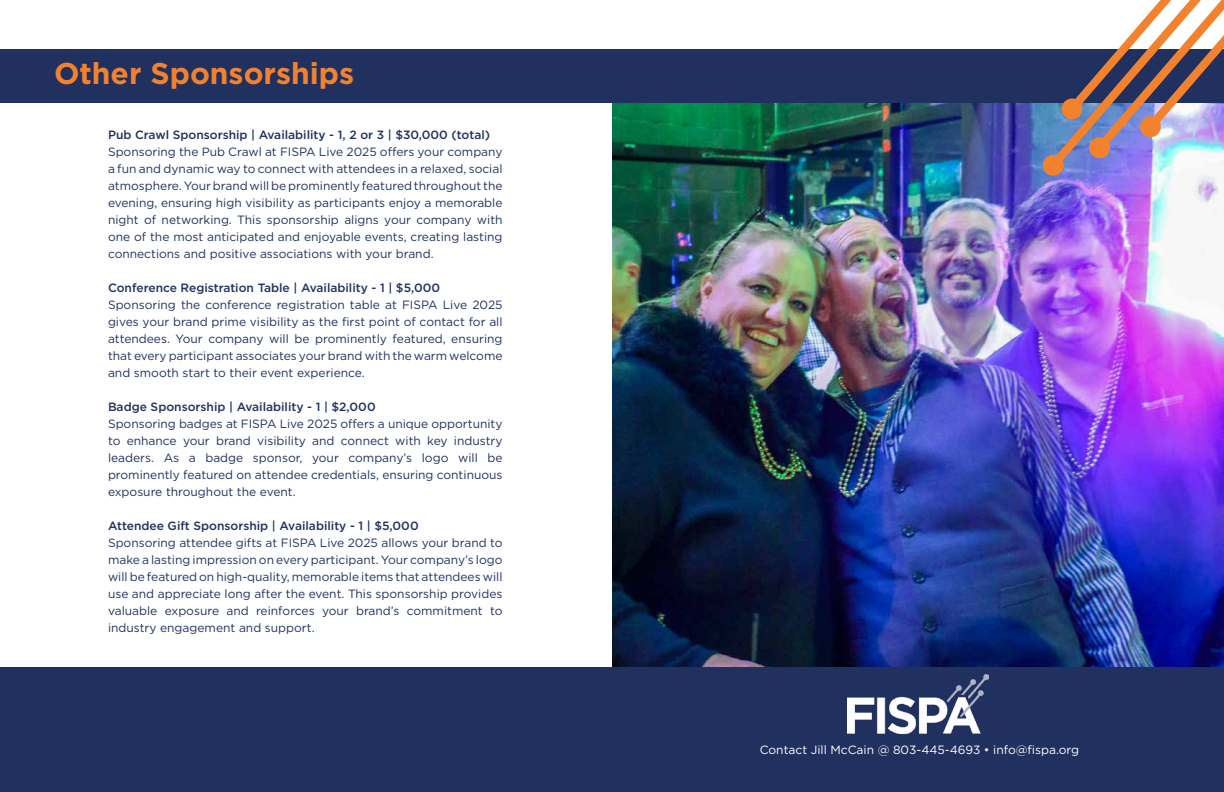
<style>
.page{position:relative;width:1224px;height:792px;background:#fff}
.page>*{position:absolute;margin:0;border:0;box-sizing:border-box;transform-origin:0 0}
.t1{font:700 30px "Gotham";color:#f2822e}
.t2{font:12px/17px "Gotham";color:#21305f;text-align:justify}
.t3{font:500 12px "Gotham";color:#21305f}
.t4{font:12px "Gotham";color:#fff}
</style>
<div class="page">
<img style="left:612px;top:102px;width:612px;height:565px">
<div style="left:0;top:49px;width:612px;height:53px;background:#20305f"></div>
<div style="left:612px;top:49px;width:612px;height:53px;background:#20305f"></div>
<svg style="left:1041px;top:0;width:183px;height:177px"></svg>
<div style="left:0;top:667px;width:612px;height:125px;background:#20305f"></div>
<div style="left:612px;top:667px;width:612px;height:125px;background:#20305f"></div>
<img style="left:847px;top:675px;width:142px;height:59px">
<h1 class="t1" style="left:54px;top:54px;width:302px">Other Sponsorships</h1>
<p class="t3" style="left:108px;top:127px;width:384px">Pub Crawl Sponsorship | Availability - 1, 2 or 3 | $30,000 (total)</p>
<p class="t2" style="left:108px;top:143px;width:396px">Sponsoring the Pub Crawl at FISPA Live 2025 offers your company a fun and dynamic way to connect with attendees in a relaxed, social atmosphere. Your brand will be prominently featured throughout the evening, ensuring high visibility as participants enjoy a memorable night of networking. This sponsorship aligns your company with one of the most anticipated and enjoyable events, creating lasting connections and positive associations with your brand.</p>
<p class="t3" style="left:108px;top:280px;width:334px">Conference Registration Table | Availability - 1 | $5,000</p>
<p class="t2" style="left:108px;top:296px;width:396px">Sponsoring the conference registration table at FISPA Live 2025 gives your brand prime visibility as the first point of contact for all attendees. Your company will be prominently featured, ensuring that every participant associates your brand with the warm welcome and smooth start to their event experience.</p>
<p class="t3" style="left:108px;top:399px;width:269px">Badge Sponsorship | Availability - 1 | $2,000</p>
<p class="t2" style="left:108px;top:415px;width:396px">Sponsoring badges at FISPA Live 2025 offers a unique opportunity to enhance your brand visibility and connect with key industry leaders. As a badge sponsor, your company’s logo will be prominently featured on attendee credentials, ensuring continuous exposure throughout the event.</p>
<p class="t3" style="left:108px;top:518px;width:312px">Attendee Gift Sponsorship | Availability - 1 | $5,000</p>
<p class="t2" style="left:108px;top:534px;width:396px">Sponsoring attendee gifts at FISPA Live 2025 allows your brand to make a lasting impression on every participant. Your company’s logo will be featured on high-quality, memorable items that attendees will use and appreciate long after the event. This sponsorship provides valuable exposure and reinforces your brand’s commitment to industry engagement and support.</p>
<p class="t4" style="left:760px;top:742px;width:321px">Contact Jill McCain @ 803-445-4693 • info@fispa.org</p>
</div>
